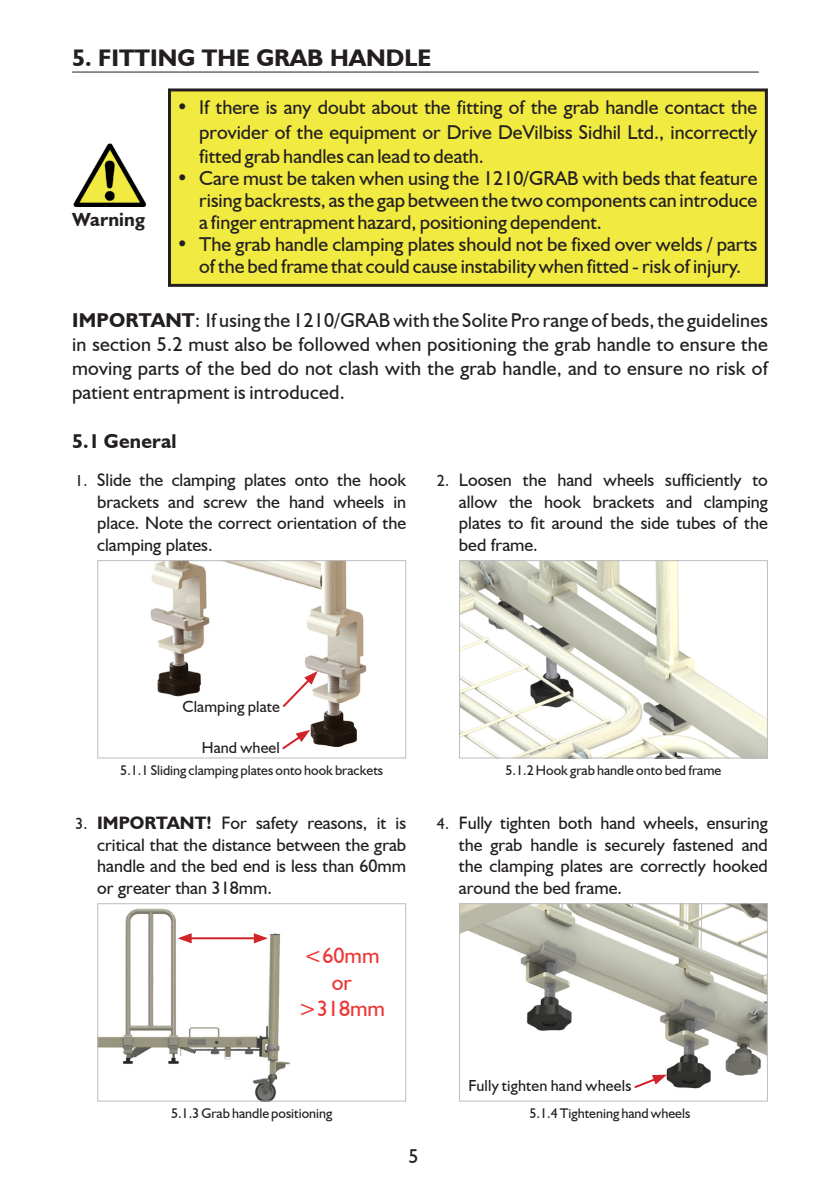
<style>
.page{position:relative;width:840px;height:1191px;background:#fff}
.page>*{position:absolute;margin:0;border:0;box-sizing:border-box;transform-origin:0 0}
.Page_Header_Left{font:700 24px "Humanist 521 BT";color:#231f20}
.t1{font:22px "Humanist 521 BT";color:#ee3636}
._1__Body_Copy{font:20px/24px "Humanist 521 BT";color:#231f20;text-align:justify}
._1__Body_Copy-2{font:700 20px "Humanist 521 BT";letter-spacing:.01em;color:#231f20}
._1__Body_Copy-3{font:700 19px "Humanist 521 BT";letter-spacing:.01em;color:#231f20}
.t2{font:18px/21.6px "Humanist 521 BT";color:#231f20;text-align:justify}
._1__Body_Copy-4{font:16px "Humanist 521 BT";letter-spacing:.01em;color:#231f20}
._03_text{font:14px "Humanist 521 BT";color:#231f20}
.s1{font-weight:700}
</style>
<div class="page">
<img style="left:99px;top:908px;width:192px;height:191px">
<div style="left:97px;top:903px;width:309px;height:198px;border:1px solid #bcbdc0"></div>
<img style="left:150px;top:562px;width:217px;height:185px">
<div style="left:97px;top:560px;width:309px;height:198px;border:1px solid #bcbdc0"></div>
<svg style="left:281px;top:671px;width:36px;height:38px"></svg>
<svg style="left:280px;top:730px;width:30px;height:20px"></svg>
<img style="left:460px;top:562px;width:305px;height:194px">
<div style="left:458px;top:560px;width:309px;height:198px;border:1px solid #bcbdc0"></div>
<img style="left:460px;top:905px;width:305px;height:184px">
<div style="left:458px;top:903px;width:309px;height:198px;border:1px solid #bcbdc0"></div>
<div style="left:169px;top:90px;width:597px;height:195px;background:#f1ea41"></div>
<div style="left:168px;top:88px;width:599px;height:199px;border:3px solid #231f20"></div>
<img style="left:74px;top:143px;width:73px;height:64px">
<hr style="left:72px;top:72px;width:686px;height:1px;background:#231f20">
<hr style="left:188px;top:937px;width:69px;height:2px;background:#d1232a">
<svg style="left:177px;top:933px;width:14px;height:10px"></svg>
<svg style="left:254px;top:933px;width:14px;height:10px"></svg>
<svg style="left:632px;top:1074px;width:34px;height:15px"></svg>
<p class="Page_Header_Left" style="left:72px;top:43px;width:360px">5. FITTING THE GRAB HANDLE</p>
<p class="_1__Body_Copy-3" style="left:72px;top:207px;width:74px">Warning</p>
<p class="_1__Body_Copy" style="left:199px;top:95px;width:559px;text-indent:-23px">• If there is any doubt about the fitting of the grab handle contact the provider of the equipment or Drive DeVilbiss Sidhil Ltd., incorrectly fitted grab handles can lead to death.</p>
<p class="_1__Body_Copy" style="left:199px;top:166px;width:559px;line-height:22px;text-indent:-23px">• Care must be taken when using the 1210/GRAB with beds that feature rising backrests, as the gap between the two components can introduce a finger entrapment hazard, positioning dependent.</p>
<p class="_1__Body_Copy" style="left:176px;top:232px;width:582px;line-height:22px;text-align:center">• The grab handle clamping plates should not be fixed over welds / parts of the bed frame that could cause instability when fitted - risk of injury.</p>
<p class="_1__Body_Copy" style="left:72px;top:308px;width:697px"><span class="s1">IMPORTANT</span>: If using the 1210/GRAB with the Solite Pro range of beds, the guidelines in section 5.2 must also be followed when positioning the grab handle to ensure the moving parts of the bed do not clash with the grab handle, and to ensure no risk of patient entrapment is introduced.</p>
<p class="_1__Body_Copy-2" style="left:72px;top:428px;width:106px">5.1 General</p>
<p class="t2" style="left:97px;top:468px;width:310px">Slide the clamping plates onto the hook brackets and screw the hand wheels in place. Note the correct orientation of the clamping plates.</p>
<p class="_1__Body_Copy-4" style="left:75px;top:470px;width:14px">1.</p>
<p class="_1__Body_Copy-4" style="left:436px;top:470px;width:14px">2.</p>
<p class="t2" style="left:458px;top:468px;width:310px">Loosen the hand wheels sufficiently to allow the hook brackets and clamping plates to fit around the side tubes of the bed frame.</p>
<p class="_1__Body_Copy-4" style="left:182px;top:696px;width:99px">Clamping plate</p>
<p class="_1__Body_Copy-4" style="left:202px;top:738px;width:80px">Hand wheel</p>
<p class="_03_text" style="left:120px;top:761px;width:264px">5.1.1 Sliding clamping plates onto hook brackets</p>
<p class="_1__Body_Copy-4" style="left:75px;top:813px;width:14px">3.</p>
<p class="t2" style="left:97px;top:811px;width:310px"><span class="s1">IMPORTANT!</span> For safety reasons, it is critical that the distance between the grab handle and the bed end is less than 60mm or greater than 318mm.</p>
<p class="t1" style="left:304px;top:942px;width:77px">&lt;60mm</p>
<p class="t1" style="left:331px;top:968px;width:22px">or</p>
<p class="t1" style="left:298px;top:995px;width:88px">&gt;318mm</p>
<p class="_03_text" style="left:505px;top:761px;width:217px">5.1.2 Hook grab handle onto bed frame</p>
<p class="_1__Body_Copy-4" style="left:436px;top:813px;width:14px">4.</p>
<p class="t2" style="left:458px;top:811px;width:310px">Fully tighten both hand wheels, ensuring the grab handle is securely fastened and the clamping plates are correctly hooked around the bed frame.</p>
<p class="_03_text" style="left:171px;top:1104px;width:163px">5.1.3 Grab handle positioning</p>
<p class="_1__Body_Copy" style="left:408px;top:1143px;width:12px">5</p>
<p class="_1__Body_Copy-4" style="left:468px;top:1076px;width:164px">Fully tighten hand wheels</p>
<p class="_03_text" style="left:529px;top:1104px;width:162px">5.1.4 Tightening hand wheels</p>
</div>
